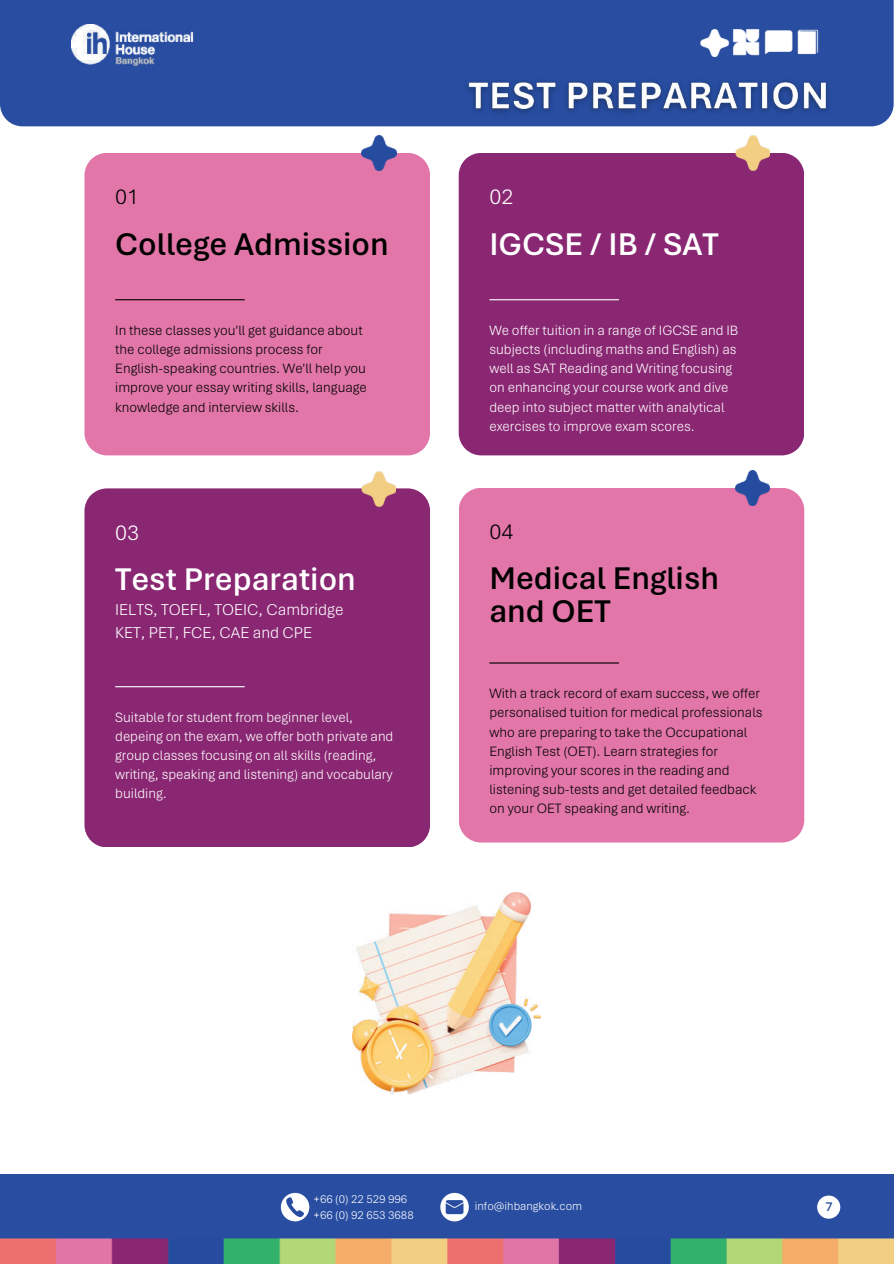
<style>
.page{position:relative;width:894px;height:1264px;background:#fff}
.page>*{position:absolute;margin:0;border:0;box-sizing:border-box;transform-origin:0 0}
.t1{font:600 33px/32.7px "Aptos";color:#000}
.t2{font:600 33px "Aptos";color:#fff}
.t3{font:300 22.5px "Aptos";color:#000}
.t4{font:300 22.5px "Aptos";color:#fff}
.t5{font:300 16.5px/22.5px "Aptos";color:#fff}
.t6{font:300 14.25px/19.2px "Aptos";color:#000}
.t7{font:300 14.25px/19.2px "Aptos";color:#fff}
.t8{font:600 13.5px "Aptos";color:#284da1}
.t9{font:300 12px/16px "Aptos";color:#fff}
</style>
<div class="page">
<div style="left:0;top:0;width:893px;height:126px;background:#284da1"></div>
<img style="left:72px;top:25px;width:136px;height:40px">
<img style="left:699px;top:27px;width:30px;height:29px">
<img style="left:731px;top:27px;width:29px;height:29px">
<img style="left:763px;top:27px;width:59px;height:29px">
<img style="left:457px;top:71px;width:381px;height:51px">
<div style="left:0;top:1174px;width:893px;height:89px;background:#284da1"></div>
<img style="left:0;top:1238px;width:893px;height:25px">
<svg style="left:440px;top:1192px;width:28px;height:28px"></svg>
<svg style="left:281px;top:1192px;width:28px;height:28px"></svg>
<div style="left:84px;top:153px;width:345px;height:302px;background:#e276a8"></div>
<img style="left:361px;top:136px;width:35px;height:34px">
<hr style="left:115px;top:299px;width:130px;height:1px;background:#000">
<img style="left:352px;top:892px;width:188px;height:202px">
<div style="left:84px;top:488px;width:346px;height:359px;background:#8a2773"></div>
<img style="left:360px;top:471px;width:35px;height:36px">
<hr style="left:115px;top:686px;width:130px;height:1px;background:#fff">
<div style="left:459px;top:488px;width:345px;height:354px;background:#e276a8"></div>
<img style="left:735px;top:470px;width:34px;height:35px">
<hr style="left:489px;top:662px;width:129px;height:1px;background:#000">
<div style="left:458px;top:153px;width:345px;height:302px;background:#8a2773"></div>
<img style="left:734px;top:135px;width:35px;height:37px">
<hr style="left:489px;top:299px;width:129px;height:1px;background:#fff">
<div style="left:816px;top:1195px;width:24px;height:23px;background:#fff;border-radius:50%"></div>
<h2 class="t3" style="left:115px;top:181px;width:26px">01</h2>
<h1 class="t1" style="left:115px;top:226px;width:275px">College Admission</h1>
<p class="t6" style="left:115px;top:320px;width:253px">In these classes you'll get guidance about the college admissions process for English-speaking countries. We'll help you improve your essay writing skills, language knowledge and interview skills.</p>
<h2 class="t4" style="left:115px;top:517px;width:26px">03</h2>
<h1 class="t2" style="left:115px;top:556px;width:242px">Test Preparation</h1>
<p class="t5" style="left:115px;top:598px;width:230px">IELTS, TOEFL, TOEIC, Cambridge<br>KET, PET, FCE, CAE and CPE</p>
<p class="t7" style="left:115px;top:707px;width:280px">Suitable for student from beginner level, depeing on the exam, we offer both private and group classes focusing on all skills (reading, writing, speaking and listening) and vocabulary building.</p>
<h2 class="t4" style="left:489px;top:181px;width:26px">02</h2>
<h1 class="t2" style="left:489px;top:221px;width:231px">IGCSE / IB / SAT</h1>
<p class="t7" style="left:489px;top:320px;width:250px">We offer tuition in a range of IGCSE and IB subjects (including maths and English) as well as SAT Reading and Writing focusing on enhancing your course work and dive deep into subject matter with analytical exercises to improve exam scores.</p>
<h2 class="t3" style="left:489px;top:516px;width:26px">04</h2>
<h1 class="t1" style="left:489px;top:561px;width:231px">Medical English and OET</h1>
<p class="t6" style="left:489px;top:683px;width:274px">With a track record of exam success, we offer personalised tuition for medical professionals who are preparing to take the Occupational English Test (OET). Learn strategies for improving your scores in the reading and listening sub-tests and get detailed feedback on your OET speaking and writing.</p>
<p class="t9" style="left:313px;top:1190px;width:102px">+66 (0) 22 529 996 +66 (0) 92 653 3688</p>
<p class="t9" style="left:474px;top:1197px;width:109px">info@ihbangkok.com</p>
<p class="t8" style="left:825px;top:1196px;width:9px">7</p>
</div>
